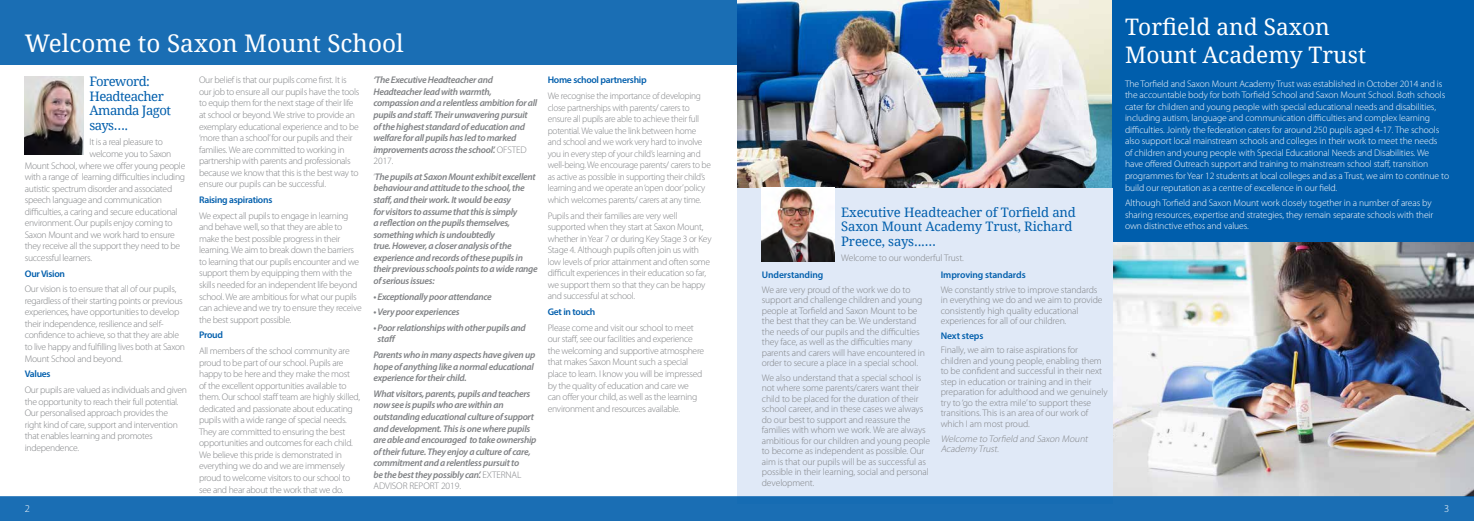
<style>
.page{position:relative;width:1474px;height:521px;background:#fff}
.page>*{position:absolute;margin:0;border:0;box-sizing:border-box;transform-origin:0 0}
.t1{font:24.32px "Droid Serif";color:#fff}
.t2{font:22.75px/27.3px "Droid Serif";color:#fff}
.t3{font:13.04px/14.5px "Droid Serif";letter-spacing:-.01em;color:#005eac}
.t4{font:13.04px/14.5px "Droid Serif";letter-spacing:-.04em;color:#005eac}
.t5{font:300 10.5px "Myriad Pro";color:#fff}
.t6{font:300 9.62px/11.5px "Myriad Pro";letter-spacing:-.03em;color:#808285}
.t7{font:300 9.62px/10.5px "Myriad Pro";letter-spacing:-.01em;color:#808285}
.t8{font:italic 600 9.62px/11.5px "Myriad Pro";letter-spacing:-.03em;color:#808285}
.t9{font:300 9.62px/11.5px "Myriad Pro";letter-spacing:-.01em;color:#fff}
.t10{font:600 9.62px "Myriad Pro";letter-spacing:-.03em;color:#005eac}
.t11{font:italic 300 9.62px/10.5px "Myriad Pro";color:#808285}
.t12{font:600 9.62px "Myriad Pro";letter-spacing:-.01em;color:#005eac}
.s1{font-weight:300;font-style:normal}
</style>
<div class="page">
<img style="left:1112px;top:242px;width:361px;height:254px">
<div style="left:0;top:0;width:737px;height:64px;background:#1a6eb4"></div>
<img style="left:737px;top:0;width:375px;height:188px">
<div style="left:1112px;top:0;width:361px;height:242px;background:#005eac"></div>
<div style="left:737px;top:188px;width:375px;height:316px;background:#e0e9f7"></div>
<img style="left:761px;top:188px;width:73px;height:73px">
<img style="left:25px;top:76px;width:59px;height:79px">
<div style="left:0;top:496px;width:1473px;height:25px;background:#1a6eb4"></div>
<h1 class="t1" style="left:25px;top:27px;width:380px">Welcome to Saxon Mount School</h1>
<h3 class="t4" style="left:89px;top:74px;width:83px">Foreword:<br>Headteacher<br>Amanda Jagot says….</h3>
<p class="t6" style="left:89px;top:137px;width:75px">It is a real pleasure to</p>
<p class="t6" style="left:89px;top:148px;width:83px">welcome you to Saxon</p>
<p class="t6" style="left:25px;top:160px;width:162px">Mount School, where we offer young people</p>
<p class="t6" style="left:25px;top:171px;width:162px">with a range of learning difficulties including</p>
<p class="t6" style="left:25px;top:183px;width:149px">autistic spectrum disorder and associated</p>
<p class="t6" style="left:25px;top:194px;width:139px">speech language and communication</p>
<p class="t6" style="left:25px;top:206px;width:154px">difficulties, a caring and secure educational</p>
<p class="t6" style="left:25px;top:217px;width:149px">environment. Our pupils enjoy coming to</p>
<p class="t6" style="left:25px;top:229px;width:151px">Saxon Mount and we work hard to ensure</p>
<p class="t6" style="left:25px;top:241px;width:157px">they receive all the support they need to be</p>
<p class="t6" style="left:25px;top:252px;width:69px">successful learners.</p>
<p class="t10" style="left:25px;top:267px;width:42px">Our Vision</p>
<p class="t6" style="left:25px;top:283px;width:162px">Our vision is to ensure that all of our pupils, regardless of their starting points or previous experiences, have opportunities to develop their independence, resilience and self&shy;confidence to achieve, so that they are able to live happy and fulfilling lives both at Saxon Mount School and beyond.</p>
<p class="t10" style="left:25px;top:368px;width:27px">Values</p>
<p class="t6" style="left:25px;top:384px;width:164px">Our pupils are valued as individuals and given the opportunity to reach their full potential.<br>Our personalised approach provides the right kind of care, support and intervention that enables learning and promotes independence.</p>
<p class="t6" style="left:199px;top:74px;width:162px">Our belief is that our pupils come first. It is our job to ensure all our pupils have the tools to equip them for the next stage of their life at school or beyond. We strive to provide an exemplary educational experience and to be ‘more than a school’ for our pupils and their families. We are committed to working in partnership with parents and professionals because we know that this is the best way to ensure our pupils can be successful.</p>
<p class="t10" style="left:199px;top:194px;width:75px">Raising aspirations</p>
<p class="t6" style="left:199px;top:210px;width:164px">We expect all pupils to engage in learning and behave well, so that they are able to make the best possible progress in their learning. We aim to break down the barriers to learning that our pupils encounter and we support them by equipping them with the skills needed for an independent life beyond school. We are ambitious for what our pupils can achieve and we try to ensure they receive the best support possible.</p>
<p class="t10" style="left:199px;top:329px;width:25px">Proud</p>
<p class="t6" style="left:199px;top:345px;width:162px">All members of the school community are proud to be part of our school. Pupils are happy to be here and they make the most<br>of the excellent opportunities available to them. Our school staff team are highly skilled, dedicated and passionate about educating pupils with a wide range of special needs.<br>They are committed to ensuring the best opportunities and outcomes for each child.<br>We believe this pride is demonstrated in everything we do and we are immensely proud to welcome visitors to our school to see and hear about the work that we do.</p>
<p class="t8" style="left:373px;top:74px;width:165px">‘The Executive Headteacher and Headteacher lead with warmth, compassion and a relentless ambition for all pupils and staff. Their unwavering pursuit of the highest standard of education and welfare for all pupils has led to marked improvements across the school’. <span class="s1">OFSTED 2017.</span></p>
<p class="t8" style="left:373px;top:171px;width:166px"><span class="s1">‘</span>The pupils at Saxon Mount exhibit excellent behaviour and attitude to the school, the staff, and their work. It would be easy<br>for visitors to assume that this is simply<br>a reflection on the pupils themselves, something which is undoubtedly<br>true. However, a closer analysis of the experience and records of these pupils in their previous schools points to a wide range of serious issues:</p>
<p class="t8" style="left:373px;top:290px;width:120px">• Exceptionally poor attendance</p>
<p class="t8" style="left:373px;top:306px;width:88px">• Very poor experiences</p>
<p class="t8" style="left:377px;top:322px;width:150px;text-indent:-4px">• Poor relationships with other pupils and staff</p>
<p class="t8" style="left:373px;top:349px;width:163px">Parents who in many aspects have given up hope of anything like a normal educational experience for their child.</p>
<p class="t8" style="left:373px;top:388px;width:164px">What visitors, parents, pupils and teachers now see is pupils who are within an outstanding educational culture of support and development. This is one where pupils are able and encouraged to take ownership of their future. They enjoy a culture of care, commitment and a relentless pursuit to<br>be the best they possibly can’. <span class="s1">EXTERNAL ADVISOR REPORT 2019.</span></p>
<p class="t10" style="left:548px;top:74px;width:100px">Home school partnership</p>
<p class="t6" style="left:548px;top:90px;width:165px">We recognise the importance of developing close partnerships with parents/ carers to ensure all pupils are able to achieve their full potential. We value the link between home and school and we work very hard to involve you in every step of your child’s learning and well-being. We encourage parents/ carers to be as active as possible in supporting their child’s learning and we operate an ‘open door’ policy which welcomes parents/ carers at any time.</p>
<p class="t6" style="left:548px;top:210px;width:165px">Pupils and their families are very well supported when they start at Saxon Mount, whether in Year 7 or during Key Stage 3 or Key Stage 4. Although pupils often join us with low levels of prior attainment and often some difficult experiences in their education so far, we support them so that they can be happy and successful at school.</p>
<p class="t10" style="left:548px;top:306px;width:49px">Get in touch</p>
<p class="t6" style="left:548px;top:322px;width:158px">Please come and visit our school to meet our staff, see our facilities and experience the welcoming and supportive atmosphere that makes Saxon Mount such a special place to learn. I know you will be impressed by the quality of education and care we can offer your child, as well as the learning environment and resources available.</p>
<h3 class="t3" style="left:841px;top:204px;width:236px">Executive Headteacher of Torfield and<br>Saxon Mount Academy Trust, Richard<br>Preece, says...…</h3>
<p class="t7" style="left:841px;top:253px;width:124px">Welcome to our wonderful Trust.</p>
<p class="t12" style="left:761px;top:269px;width:63px">Understanding</p>
<p class="t7" style="left:761px;top:284px;width:165px">We are very proud of the work we do to support and challenge children and young people at Torfield and Saxon Mount to be the best that they can be. We understand the needs of our pupils and the difficulties they face, as well as the difficulties many parents and carers will have encountered in order to secure a place in a special school.</p>
<p class="t7" style="left:761px;top:372px;width:170px">We also understand that a special school is not where some parents/carers want their child to be placed for the duration of their school career, and in these cases we always do our best to support and reassure the families with whom we work. We are always ambitious for our children and young people to become as independent as possible. Our aim is that our pupils will be as successful as possible in their learning, social and personal development.</p>
<p class="t12" style="left:940px;top:269px;width:86px">Improving standards</p>
<p class="t7" style="left:940px;top:284px;width:163px">We constantly strive to improve standards in everything we do and we aim to provide consistently high quality educational experiences for all of our children.</p>
<p class="t12" style="left:940px;top:329px;width:44px">Next steps</p>
<p class="t7" style="left:940px;top:345px;width:168px">Finally, we aim to raise aspirations for children and young people, enabling them to be confident and successful in their next step in education or training and in their preparation for adulthood and we genuinely try to ‘go the extra mile’ to support these transitions. This is an area of our work of which I am most proud.</p>
<p class="t11" style="left:940px;top:433px;width:150px">Welcome to Torfield and Saxon Mount<br>Academy Trust.</p>
<h2 class="t2" style="left:1125px;top:13px;width:242px">Torfield and Saxon<br>Mount Academy Trust</h2>
<p class="t9" style="left:1125px;top:78px;width:325px">The Torfield and Saxon Mount Academy Trust was established in October 2014 and is the accountable body for both Torfield School and Saxon Mount School. Both schools cater for children and young people with special educational needs and disabilities, including autism, language and communication difficulties and complex learning difficulties. Jointly the federation caters for around 250 pupils aged 4-17. The schools also support local mainstream schools and colleges in their work to meet the needs<br>of children and young people with Special Educational Needs and Disabilities. We have offered Outreach support and training to mainstream school staff, transition programmes for Year 12 students at local colleges and as a Trust, we aim to continue to build our reputation as a centre of excellence in our field.</p>
<p class="t9" style="left:1125px;top:197px;width:310px">Although Torfield and Saxon Mount work closely together in a number of areas by sharing resources, expertise and strategies, they remain separate schools with their own distinctive ethos and values.</p>
<p class="t5" style="left:25px;top:502px;width:7px">2</p>
<p class="t5" style="left:1443px;top:502px;width:7px">3</p>
</div>
